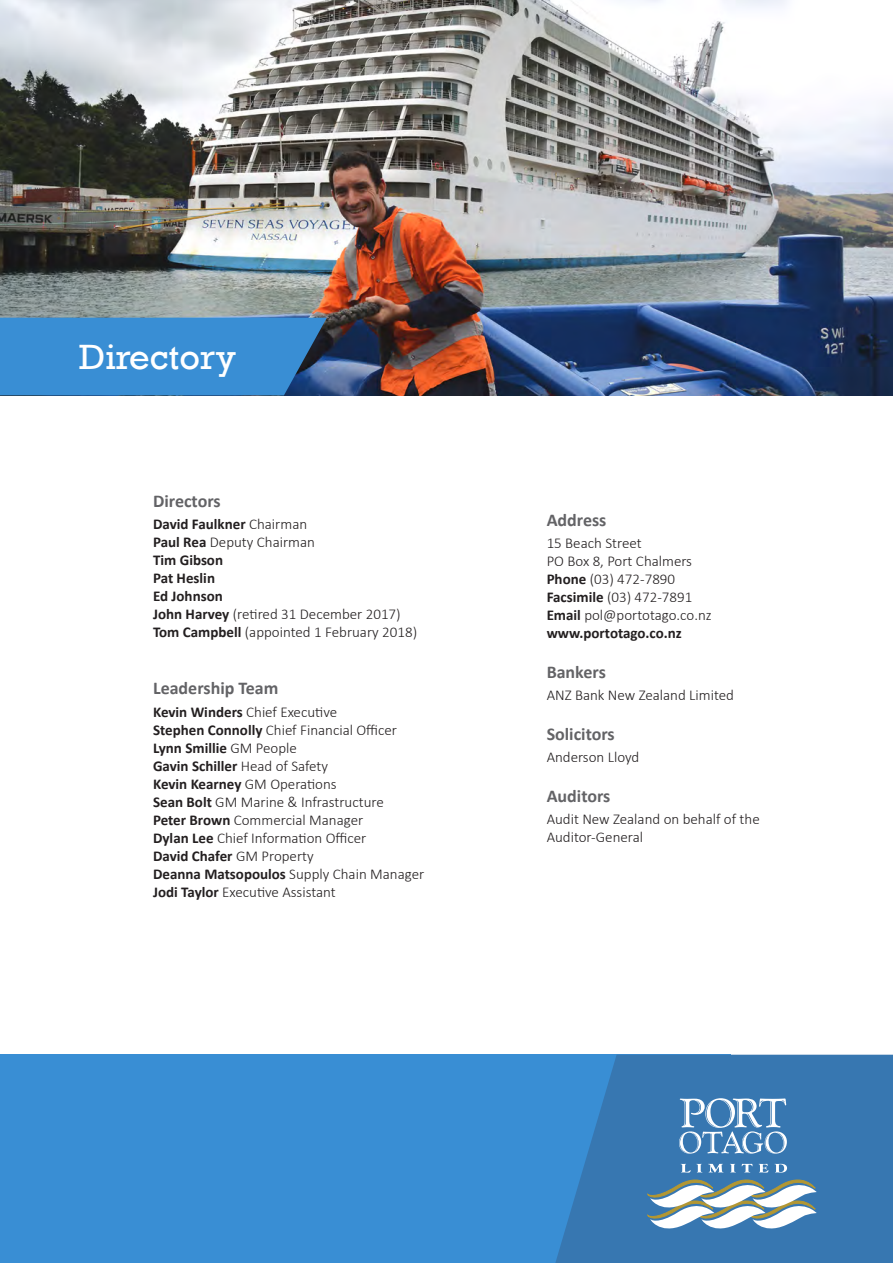
<style>
.page{position:relative;width:893px;height:1263px;background:#fff}
.page>*{position:absolute;margin:0;border:0;box-sizing:border-box;transform-origin:0 0}
.t1{font:36px "Rockwell";color:#fff}
.Body_Copy_1{font:700 18px "Calibri";color:#636366}
.Body_Copy_1-2{font:300 15px/18px "Calibri";color:#231f20}
.Body_Copy_1-3{font:700 15px "Calibri";color:#231f20}
.s1{font-weight:300}
.s2{font-weight:700}
</style>
<div class="page">
<img style="left:0;top:0;width:893px;height:395px">
<div style="left:0;top:318px;width:327px;height:77px;background:#398ed4"></div>
<div style="left:0;top:1055px;width:731px;height:208px;background:#398ed4"></div>
<svg style="left:555px;top:1055px;width:338px;height:208px;background:#377ab5"></svg>
<svg style="left:679px;top:1098px;width:108px;height:55px;background:#6c9bc5"></svg>
<svg style="left:646px;top:1164px;width:171px;height:72px"></svg>
<p class="t1" style="left:79px;top:336px;width:158px">Directory</p>
<p class="Body_Copy_1" style="left:153px;top:489px;width:69px">Directors</p>
<p class="Body_Copy_1-3" style="left:153px;top:514px;width:156px">David Faulkner <span class="s1">Chairman</span></p>
<p class="Body_Copy_1-2" style="left:153px;top:532px;width:163px"><span class="s2">Paul Rea</span> Deputy Chairman</p>
<p class="Body_Copy_1-3" style="left:153px;top:550px;width:72px">Tim Gibson</p>
<p class="Body_Copy_1-3" style="left:153px;top:568px;width:63px">Pat Heslin</p>
<p class="Body_Copy_1-3" style="left:153px;top:586px;width:71px">Ed Johnson</p>
<p class="Body_Copy_1-2" style="left:153px;top:604px;width:249px"><span class="s2">John Harvey</span> (retired 31 December 2017)</p>
<p class="Body_Copy_1-2" style="left:153px;top:622px;width:266px"><span class="s2">Tom Campbell</span> (appointed 1 February 2018)</p>
<p class="Body_Copy_1" style="left:153px;top:677px;width:127px">Leadership Team</p>
<p class="Body_Copy_1-2" style="left:153px;top:702px;width:186px"><span class="s2">Kevin Winders</span> Chief Executive</p>
<p class="Body_Copy_1-2" style="left:153px;top:720px;width:246px"><span class="s2">Stephen Connolly</span> Chief Financial Officer</p>
<p class="Body_Copy_1-3" style="left:153px;top:738px;width:145px">Lynn Smillie <span class="s1">GM People</span></p>
<p class="Body_Copy_1-3" style="left:153px;top:756px;width:177px">Gavin Schiller <span class="s1">Head of Safety</span></p>
<p class="Body_Copy_1-3" style="left:153px;top:774px;width:185px">Kevin Kearney <span class="s1">GM Operations</span></p>
<p class="Body_Copy_1-2" style="left:153px;top:792px;width:232px"><span class="s2">Sean Bolt</span> GM Marine &amp; Infrastructure</p>
<p class="Body_Copy_1-2" style="left:153px;top:810px;width:212px"><span class="s2">Peter Brown</span> Commercial Manager</p>
<p class="Body_Copy_1-2" style="left:153px;top:828px;width:215px"><span class="s2">Dylan Lee</span> Chief Information Officer</p>
<p class="Body_Copy_1-3" style="left:153px;top:846px;width:162px">David Chafer <span class="s1">GM Property</span></p>
<p class="Body_Copy_1-2" style="left:153px;top:864px;width:273px"><span class="s2">Deanna Matsopoulos</span> Supply Chain Manager</p>
<p class="Body_Copy_1-2" style="left:153px;top:882px;width:184px"><span class="s2">Jodi Taylor</span> Executive Assistant</p>
<p class="Body_Copy_1" style="left:547px;top:508px;width:61px">Address</p>
<p class="Body_Copy_1-2" style="left:547px;top:533px;width:97px">15 Beach Street</p>
<p class="Body_Copy_1-2" style="left:547px;top:551px;width:147px">PO Box 8, Port Chalmers</p>
<p class="Body_Copy_1-2" style="left:547px;top:569px;width:130px"><span class="s2">Phone</span> (03) 472-7890</p>
<p class="Body_Copy_1-2" style="left:547px;top:587px;width:147px"><span class="s2">Facsimile</span> (03) 472-7891</p>
<p class="Body_Copy_1-2" style="left:547px;top:605px;width:167px"><span class="s2">Email</span> pol@portotago.co.nz</p>
<p class="Body_Copy_1-3" style="left:547px;top:624px;width:137px">www.portotago.co.nz</p>
<p class="Body_Copy_1" style="left:547px;top:660px;width:61px">Bankers</p>
<p class="Body_Copy_1-2" style="left:547px;top:685px;width:189px">ANZ Bank New Zealand Limited</p>
<p class="Body_Copy_1" style="left:547px;top:722px;width:70px">Solicitors</p>
<p class="Body_Copy_1-2" style="left:547px;top:747px;width:94px">Anderson Lloyd</p>
<p class="Body_Copy_1" style="left:547px;top:784px;width:65px">Auditors</p>
<p class="Body_Copy_1-2" style="left:547px;top:809px;width:215px">Audit New Zealand on behalf of the<br>Auditor-General</p>
</div>
